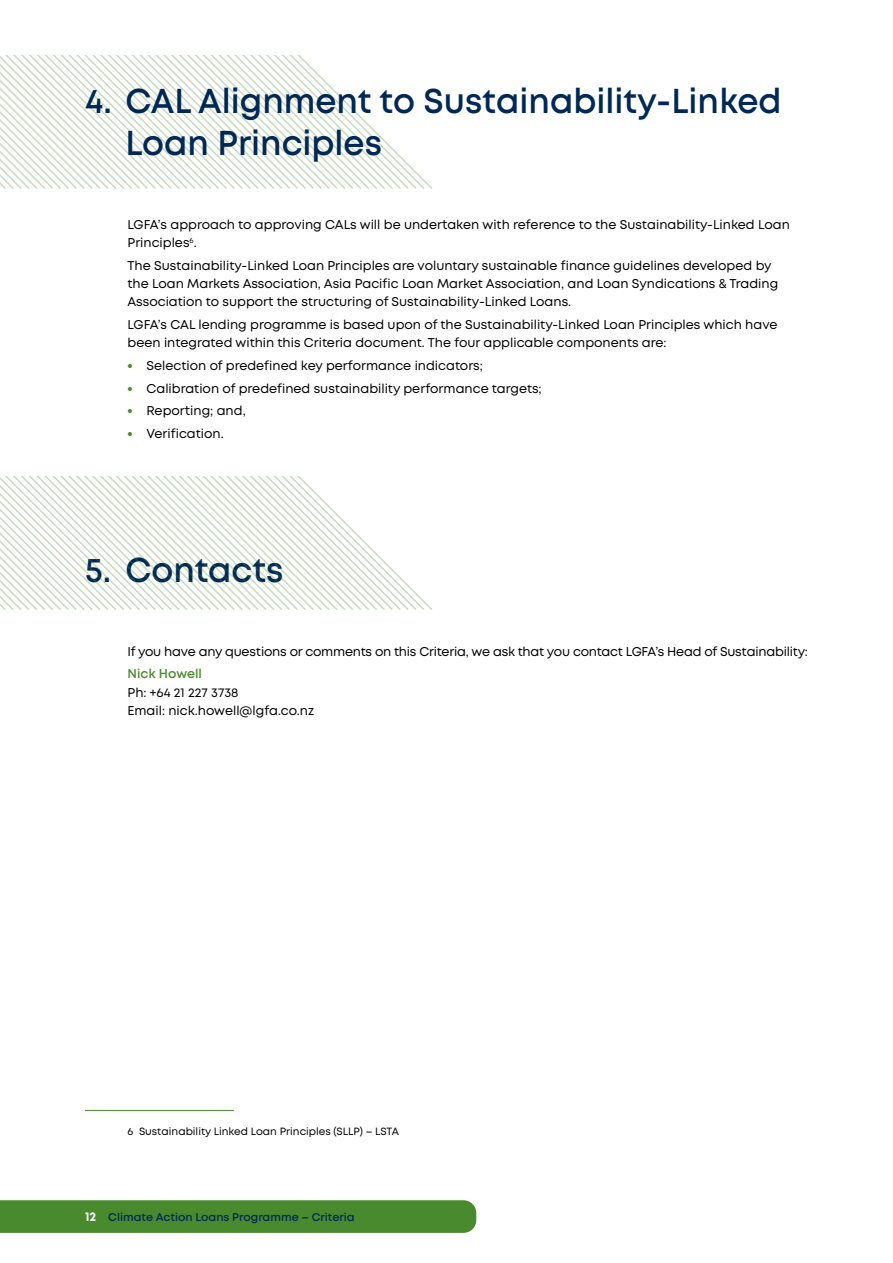
<style>
.page{position:relative;width:893px;height:1263px;background:#fff}
.page>*{position:absolute;margin:0;border:0;box-sizing:border-box;transform-origin:0 0}
.Section_heading{font:600 34.5px/41.8px "Mont";color:#002856}
.Body{font:12.75px/18.3px "Mont";color:#000}
.Body-2{font:600 12.75px "Mont";color:#488a2d}
.t1{font:600 11.25px "Mont";color:#002856}
.Footnote{font:10.5px "Mont";color:#000}
.s1{font-weight:900;color:#488a2d}
.s2{font-weight:700;font-size:12.75px;color:#fff}
</style>
<div class="page">
<div style="left:0;top:1200px;width:476px;height:33px;background:#488a2d"></div>
<svg style="left:363px;top:119px;width:8px;height:70px"></svg>
<svg style="left:355px;top:111px;width:8px;height:78px"></svg>
<svg style="left:347px;top:103px;width:8px;height:86px"></svg>
<svg style="left:339px;top:95px;width:8px;height:94px"></svg>
<svg style="left:331px;top:87px;width:8px;height:102px"></svg>
<svg style="left:0;top:55px;width:331px;height:134px"></svg>
<hr style="left:85px;top:1110px;width:149px;height:1px;background:#488a2d">
<svg style="left:363px;top:540px;width:8px;height:70px"></svg>
<svg style="left:355px;top:532px;width:8px;height:78px"></svg>
<svg style="left:347px;top:524px;width:8px;height:86px"></svg>
<svg style="left:339px;top:516px;width:8px;height:94px"></svg>
<svg style="left:331px;top:508px;width:8px;height:102px"></svg>
<svg style="left:0;top:476px;width:331px;height:134px"></svg>
<p class="Section_heading" style="left:126px;top:80px;width:658px;text-indent:-40px">4. CAL Alignment to Sustainability-Linked<br>Loan Principles</p>
<p class="Body" style="left:128px;top:215px;width:664px">LGFA’s approach to approving CALs will be undertaken with reference to the Sustainability-Linked Loan<br>Principles<sup>6</sup>.</p>
<p class="Body" style="left:128px;top:256px;width:652px">The Sustainability-Linked Loan Principles are voluntary sustainable finance guidelines developed by the Loan Markets Association, Asia Pacific Loan Market Association, and Loan Syndications &amp; Trading<br>Association to support the structuring of Sustainability-Linked Loans.</p>
<p class="Body" style="left:128px;top:315px;width:651px">LGFA’s CAL lending programme is based upon of the Sustainability-Linked Loan Principles which have been integrated within this Criteria document. The four applicable components are:</p>
<p class="Body" style="left:128px;top:356px;width:357px"><span class="s1">•</span> Selection of predefined key performance indicators;</p>
<p class="Body" style="left:128px;top:379px;width:416px"><span class="s1">•</span> Calibration of predefined sustainability performance targets;</p>
<p class="Body" style="left:128px;top:402px;width:120px"><span class="s1">•</span> Reporting; and,</p>
<p class="Body" style="left:128px;top:424px;width:98px"><span class="s1">•</span> Verification.</p>
<p class="Section_heading" style="left:85px;top:549px;width:200px">5. Contacts</p>
<p class="Body" style="left:128px;top:642px;width:682px">If you have any questions or comments on this Criteria, we ask that you contact LGFA’s Head of Sustainability:</p>
<p class="Body-2" style="left:128px;top:665px;width:76px">Nick Howell</p>
<p class="Body" style="left:128px;top:683px;width:112px">Ph: +64 21 227 3738</p>
<p class="Body" style="left:128px;top:701px;width:188px">Email: nick.howell@lgfa.co.nz</p>
<p class="Footnote" style="left:128px;top:1125px;width:273px">6 Sustainability Linked Loan Principles (SLLP) – LSTA</p>
<p class="t1" style="left:85px;top:1210px;width:271px"><span class="s2">12</span> Climate Action Loans Programme – Criteria</p>
</div>
